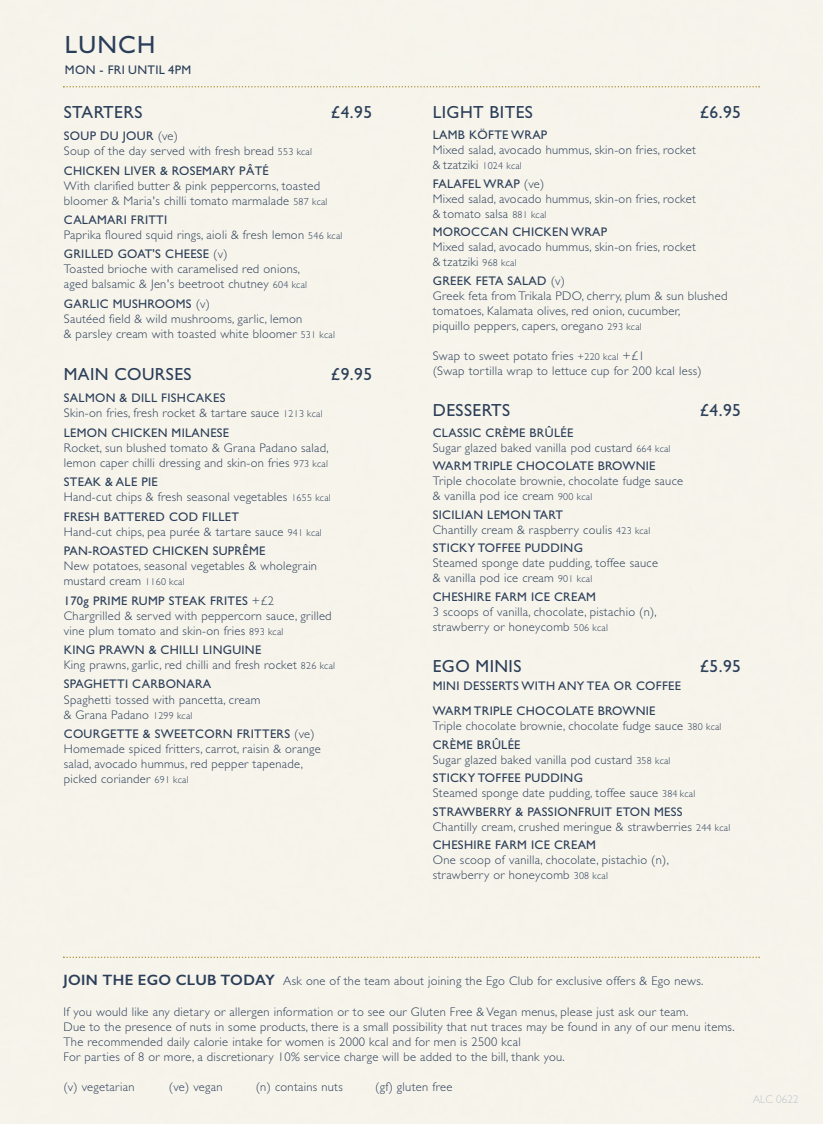
<style>
.page{position:relative;width:823px;height:1124px;background:#fff}
.page>*{position:absolute;margin:0;border:0;box-sizing:border-box;transform-origin:0 0}
.t1{font:25px "Gill Sans";letter-spacing:.05em;color:#2b3e59}
.t2{font:17.5px "Gill Sans";letter-spacing:.025em;color:#2b3e59}
.t3{font:300 12.5px/15px "Gill Sans";letter-spacing:.025em;color:#2b3e59}
.t4{font:12.5px/24.8px "Gill Sans";letter-spacing:.025em;color:#2b3e59}
.t5{font:300 11.25px "Gill Sans";color:#bfc5cd}
.s1{font-weight:400}
.s2{font-size:10px}
.s3{font-weight:600;font-size:15px}
</style>
<div class="page">
<div style="left:0;top:0;width:822px;height:1123px;background:#f6f4eb"></div>
<svg style="left:63px;top:86px;width:696px;height:1px"></svg>
<svg style="left:63px;top:956px;width:696px;height:1px"></svg>
<h1 class="t1" style="left:65px;top:29px;width:92px">LUNCH</h1>
<p class="t4" style="left:65px;top:57px;width:128px">MON - FRI UNTIL 4PM</p>
<h2 class="t2" style="left:64px;top:102px;width:80px">STARTERS</h2>
<h2 class="t2" style="left:331px;top:102px;width:43px">£4.95</h2>
<p class="t3" style="left:64px;top:128px;width:249px"><span class="s1">SOUP DU JOUR</span> (ve)<br>Soup of the day served with fresh bread <span class="s2">553 kcal</span></p>
<p class="t4" style="left:64px;top:158px;width:206px">CHICKEN LIVER &amp; ROSEMARY PÂTÉ</p>
<p class="t3" style="left:64px;top:178px;width:265px">With clarified butter &amp; pink peppercorns, toasted bloomer &amp; Maria's chilli tomato marmalade <span class="s2">587 kcal</span></p>
<p class="t3" style="left:64px;top:212px;width:280px"><span class="s1">CALAMARI FRITTI<br></span>Paprika floured squid rings, aioli &amp; fresh lemon <span class="s2">546 kcal</span></p>
<p class="t3" style="left:64px;top:246px;width:244px"><span class="s1">GRILLED GOAT'S CHEESE</span> (v)<br>Toasted brioche with caramelised red onions, aged balsamic &amp; Jen's beetroot chutney <span class="s2">604 kcal</span></p>
<p class="t3" style="left:64px;top:296px;width:272px"><span class="s1">GARLIC MUSHROOMS</span> (v)<br>Sautéed field &amp; wild mushrooms, garlic, lemon<br>&amp; parsley cream with toasted white bloomer <span class="s2">531 kcal</span></p>
<h2 class="t2" style="left:64px;top:364px;width:129px">MAIN COURSES</h2>
<h2 class="t2" style="left:331px;top:364px;width:43px">£9.95</h2>
<p class="t3" style="left:64px;top:390px;width:260px"><span class="s1">SALMON &amp; DILL FISHCAKES<br></span>Skin-on fries, fresh rocket &amp; tartare sauce <span class="s2">1213 kcal</span></p>
<p class="t4" style="left:64px;top:420px;width:167px">LEMON CHICKEN MILANESE</p>
<p class="t3" style="left:64px;top:440px;width:266px">Rocket, sun blushed tomato &amp; Grana Padano salad, lemon caper chilli dressing and skin-on fries <span class="s2">973 kcal</span></p>
<p class="t3" style="left:64px;top:474px;width:268px"><span class="s1">STEAK &amp; ALE PIE<br></span>Hand-cut chips &amp; fresh seasonal vegetables <span class="s2">1655 kcal</span></p>
<p class="t3" style="left:64px;top:508px;width:259px"><span class="s1">FRESH BATTERED COD FILLET<br></span>Hand-cut chips, pea purée &amp; tartare sauce <span class="s2">941 kcal</span></p>
<p class="t4" style="left:64px;top:538px;width:203px">PAN-ROASTED CHICKEN SUPRÊME</p>
<p class="t3" style="left:64px;top:558px;width:254px">New potatoes, seasonal vegetables &amp; wholegrain mustard cream <span class="s2">1160 kcal</span></p>
<p class="t3" style="left:64px;top:592px;width:269px"><span class="s1">170g PRIME RUMP STEAK FRITES</span> +£2<br>Chargrilled &amp; served with peppercorn sauce, grilled vine plum tomato and skin-on fries <span class="s2">893 kcal</span></p>
<p class="t3" style="left:64px;top:642px;width:272px"><span class="s1">KING PRAWN &amp; CHILLI LINGUINE<br></span>King prawns, garlic, red chilli and fresh rocket <span class="s2">826 kcal</span></p>
<p class="t4" style="left:64px;top:671px;width:149px">SPAGHETTI CARBONARA</p>
<p class="t3" style="left:64px;top:691px;width:198px">Spaghetti tossed with pancetta, cream &amp; Grana Padano <span class="s2">1299 kcal</span></p>
<p class="t3" style="left:64px;top:726px;width:258px"><span class="s1">COURGETTE &amp; SWEETCORN FRITTERS</span> (ve)<br>Homemade spiced fritters, carrot, raisin &amp; orange salad, avocado hummus, red pepper tapenade, picked coriander <span class="s2">691 kcal</span></p>
<h2 class="t2" style="left:432px;top:102px;width:102px">LIGHT BITES</h2>
<h2 class="t2" style="left:699px;top:102px;width:43px">£6.95</h2>
<p class="t4" style="left:432px;top:122px;width:116px">LAMB KÖFTE WRAP</p>
<p class="t3" style="left:432px;top:142px;width:264px">Mixed salad, avocado hummus, skin-on fries, rocket &amp; tzatziki <span class="s2">1024 kcal</span></p>
<p class="t3" style="left:432px;top:176px;width:264px"><span class="s1">FALAFEL WRAP</span> (ve)<br>Mixed salad, avocado hummus, skin-on fries, rocket &amp; tomato salsa <span class="s2">881 kcal</span></p>
<p class="t4" style="left:432px;top:220px;width:176px">MOROCCAN CHICKEN WRAP</p>
<p class="t3" style="left:432px;top:239px;width:264px">Mixed salad, avocado hummus, skin-on fries, rocket &amp; tzatziki <span class="s2">968 kcal</span></p>
<p class="t3" style="left:432px;top:273px;width:296px"><span class="s1">GREEK FETA SALAD</span> (v)<br>Greek feta from Trikala PDO, cherry, plum &amp; sun blushed tomatoes, Kalamata olives, red onion, cucumber,<br>piquillo peppers, capers, oregano <span class="s2">293 kcal</span></p>
<p class="t3" style="left:432px;top:348px;width:270px">Swap to sweet potato fries <span class="s2">+220 kcal</span> +£1<br>(Swap tortilla wrap to lettuce cup for 200 kcal less)</p>
<h2 class="t2" style="left:432px;top:399px;width:79px">DESSERTS</h2>
<h2 class="t2" style="left:699px;top:399px;width:43px">£4.95</h2>
<p class="t3" style="left:432px;top:425px;width:239px"><span class="s1">CLASSIC CRÈME BRÛLÉE<br></span>Sugar glazed baked vanilla pod custard <span class="s2">664 kcal</span></p>
<p class="t4" style="left:432px;top:453px;width:224px">WARM TRIPLE CHOCOLATE BROWNIE</p>
<p class="t3" style="left:432px;top:473px;width:252px">Triple chocolate brownie, chocolate fudge sauce &amp; vanilla pod ice cream <span class="s2">900 kcal</span></p>
<p class="t3" style="left:432px;top:507px;width:219px"><span class="s1">SICILIAN LEMON TART<br></span>Chantilly cream &amp; raspberry coulis <span class="s2">423 kcal</span></p>
<p class="t4" style="left:432px;top:535px;width:151px">STICKY TOFFEE PUDDING</p>
<p class="t3" style="left:432px;top:555px;width:226px">Steamed sponge date pudding, toffee sauce &amp; vanilla pod ice cream <span class="s2">901 kcal</span></p>
<p class="t4" style="left:432px;top:584px;width:165px">CHESHIRE FARM ICE CREAM</p>
<p class="t3" style="left:432px;top:604px;width:225px">3 scoops of vanilla, chocolate, pistachio (n), strawberry or honeycomb <span class="s2">506 kcal</span></p>
<h2 class="t2" style="left:432px;top:655px;width:90px">EGO MINIS</h2>
<h2 class="t2" style="left:699px;top:655px;width:43px">£5.95</h2>
<p class="t4" style="left:432px;top:673px;width:250px">MINI DESSERTS WITH ANY TEA OR COFFEE<br>WARM TRIPLE CHOCOLATE BROWNIE</p>
<p class="t3" style="left:432px;top:716px;width:290px;line-height:18.5px">Triple chocolate brownie, chocolate fudge sauce <span class="s2">380 kcal<br></span><span class="s1">CRÈME BRÛLÉE</span></p>
<p class="t3" style="left:432px;top:749px;width:239px;line-height:18.5px">Sugar glazed baked vanilla pod custard <span class="s2">358 kcal<br></span><span class="s1">STICKY TOFFEE PUDDING</span></p>
<p class="t3" style="left:432px;top:783px;width:264px;line-height:18.5px">Steamed sponge date pudding, toffee sauce <span class="s2">384 kcal<br></span><span class="s1">STRAWBERRY &amp; PASSIONFRUIT ETON MESS</span></p>
<p class="t3" style="left:432px;top:817px;width:299px;line-height:18.5px">Chantilly cream, crushed meringue &amp; strawberries <span class="s2">244 kcal<br></span><span class="s1">CHESHIRE FARM ICE CREAM</span></p>
<p class="t3" style="left:432px;top:852px;width:237px">One scoop of vanilla, chocolate, pistachio (n), strawberry or honeycomb <span class="s2">308 kcal</span></p>
<p class="t3" style="left:63px;top:973px;width:641px"><span class="s3">JOIN THE EGO CLUB TODAY</span> Ask one of the team about joining the Ego Club for exclusive offers &amp; Ego news.</p>
<p class="t3" style="left:63px;top:1004px;width:672px">If you would like any dietary or allergen information or to see our Gluten Free &amp; Vegan menus, please just ask our team.<br>Due to the presence of nuts in some products, there is a small possibility that nut traces may be found in any of our menu items.<br>The recommended daily calorie intake for women is 2000 kcal and for men is 2500 kcal<br>For parties of 8 or more, a discretionary 10% service charge will be added to the bill, thank you.</p>
<p class="t3" style="left:63px;top:1079px;width:73px">(v) vegetarian</p>
<p class="t3" style="left:169px;top:1079px;width:55px">(ve) vegan</p>
<p class="t3" style="left:256px;top:1079px;width:88px">(n) contains nuts</p>
<p class="t3" style="left:375px;top:1079px;width:79px">(gf) gluten free</p>
<p class="t5" style="left:752px;top:1092px;width:48px">ALC 0622</p>
</div>
